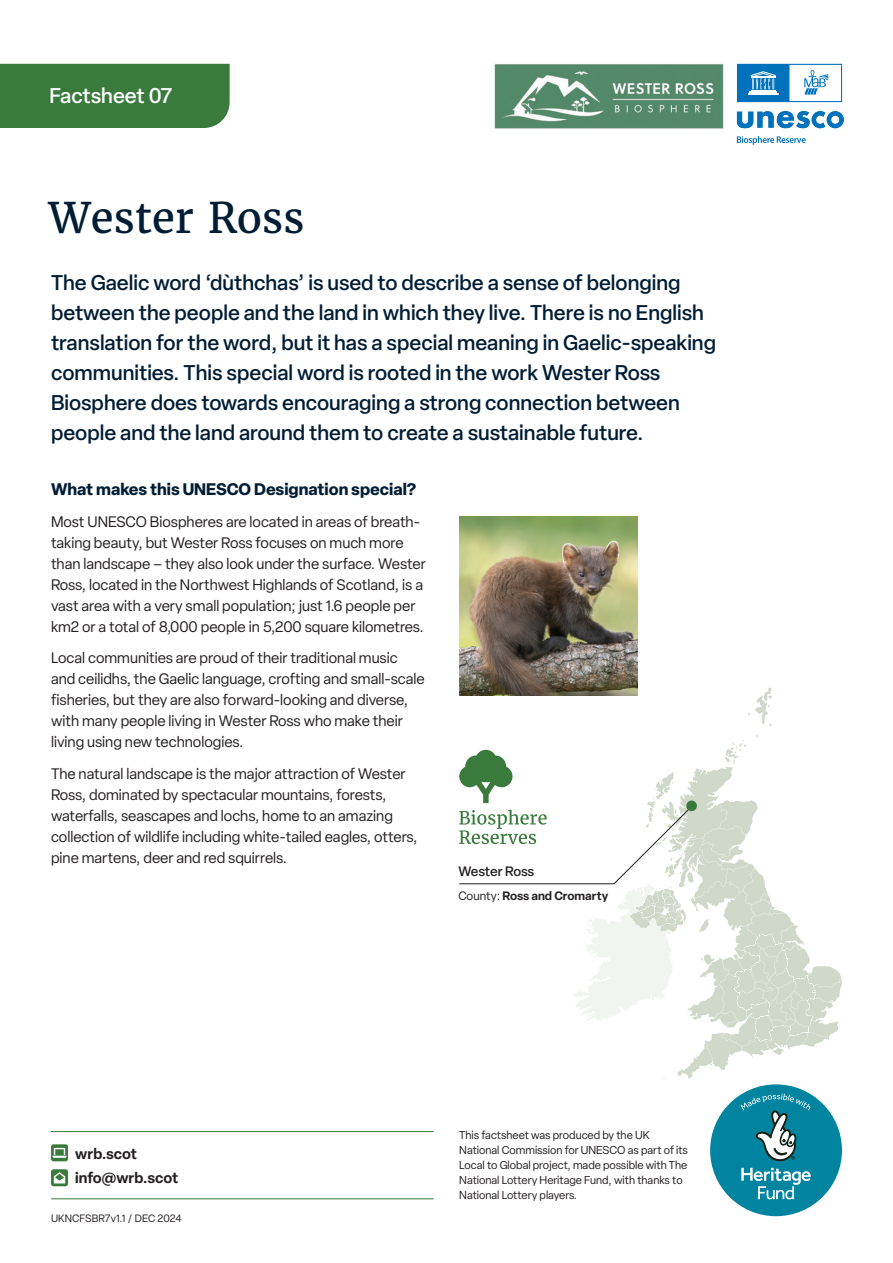
<style>
.page{position:relative;width:893px;height:1263px;background:#fff}
.page>*{position:absolute;margin:0;border:0;box-sizing:border-box;transform-origin:0 0}
.t1{font:42px "Merriweather";color:#001d34}
.t2{font:500 21px/30px "Elza";color:#001d34}
.t3{font:500 21px "Elza";letter-spacing:-.005em;color:#fff}
.t4{font:700 16.5px "Elza";color:#001d34}
.t5{font:15px/21px "Elza";color:#231f20}
.t6{font:600 15px "Elza";letter-spacing:-.005em;color:#231f20}
.t7{font:500 13.5px "Elza";letter-spacing:-.015em;color:#231f20}
.t8{font:600 12px "Elza";color:#231f20}
.t9{font:11.25px/15px "Elza";color:#231f20}
.t10{font:10.5px "Elza";letter-spacing:.01em;color:#231f20}
.s1{font-weight:400}
</style>
<div class="page">
<svg style="left:662px;top:740px;width:180px;height:340px"></svg>
<svg style="left:748px;top:687px;width:24px;height:39px"></svg>
<svg style="left:737px;top:136px;width:69px;height:9px"></svg>
<svg style="left:737px;top:111px;width:107px;height:17px"></svg>
<svg style="left:737px;top:64px;width:105px;height:38px"></svg>
<div style="left:0;top:64px;width:230px;height:64px;background:#3a7b3d"></div>
<hr style="left:51px;top:1198px;width:383px;height:1px;background:#3a7b3d">
<hr style="left:51px;top:1131px;width:383px;height:1px;background:#3a7b3d">
<div style="left:51px;top:1144px;width:17px;height:17px;background:#3a7b3d;border-radius:3px"></div>
<svg style="left:52px;top:1148px;width:15px;height:10px"></svg>
<svg style="left:51px;top:1169px;width:17px;height:17px"></svg>
<svg style="left:54px;top:1172px;width:11px;height:11px"></svg>
<div style="left:710px;top:1084px;width:132px;height:132px;background:#00849f;border-radius:50%"></div>
<svg style="left:740px;top:1093px;width:70px;height:68px"></svg>
<svg style="left:741px;top:1168px;width:70px;height:31px"></svg>
<svg style="left:459px;top:750px;width:256px;height:272px"></svg>
<div style="left:686px;top:800px;width:11px;height:11px;background:#3a7b3d;border-radius:50%"></div>
<img style="left:494px;top:63px;width:230px;height:66px">
<img style="left:459px;top:517px;width:179px;height:178px">
<p class="t3" style="left:50px;top:81px;width:124px">Factsheet 07</p>
<p class="t1" style="left:49px;top:191px;width:257px">Wester Ross</p>
<p class="t2" style="left:51px;top:267px;width:666px">The Gaelic word ‘dùthchas’ is used to describe a sense of belonging between the people and the land in which they live. There is no English translation for the word, but it has a special meaning in Gaelic-speaking communities. This special word is rooted in the work Wester Ross Biosphere does towards encouraging a strong connection between people and the land around them to create a sustainable future.</p>
<p class="t4" style="left:51px;top:478px;width:367px">What makes this UNESCO Designation special?</p>
<p class="t5" style="left:51px;top:511px;width:376px">Most UNESCO Biospheres are located in areas of breath&shy;taking beauty, but Wester Ross focuses on much more than landscape – they also look under the surface. Wester Ross, located in the Northwest Highlands of Scotland, is a vast area with a very small population; just 1.6 people per km2 or a total of 8,000 people in 5,200 square kilometres.</p>
<p class="t5" style="left:51px;top:647px;width:375px">Local communities are proud of their traditional music and ceilidhs, the Gaelic language, crofting and small-scale fisheries, but they are also forward-looking and diverse, with many people living in Wester Ross who make their living using new technologies.</p>
<p class="t5" style="left:51px;top:763px;width:368px">The natural landscape is the major attraction of Wester Ross, dominated by spectacular mountains, forests, waterfalls, seascapes and lochs, home to an amazing collection of wildlife including white-tailed eagles, otters, pine martens, deer and red squirrels.</p>
<p class="t7" style="left:458px;top:862px;width:78px">Wester Ross</p>
<p class="t8" style="left:458px;top:887px;width:151px"><span class="s1">County:</span> Ross and Cromarty</p>
<p class="t6" style="left:75px;top:1142px;width:63px">wrb.scot</p>
<p class="t6" style="left:75px;top:1166px;width:104px">info@wrb.scot</p>
<p class="t10" style="left:51px;top:1211px;width:132px">UKNCFSBR7v1.1 / DEC 2024</p>
<p class="t9" style="left:459px;top:1128px;width:230px">This factsheet was produced by the UK National Commission for UNESCO as part of its Local to Global project, made possible with The National Lottery Heritage Fund, with thanks to National Lottery players.</p>
</div>
